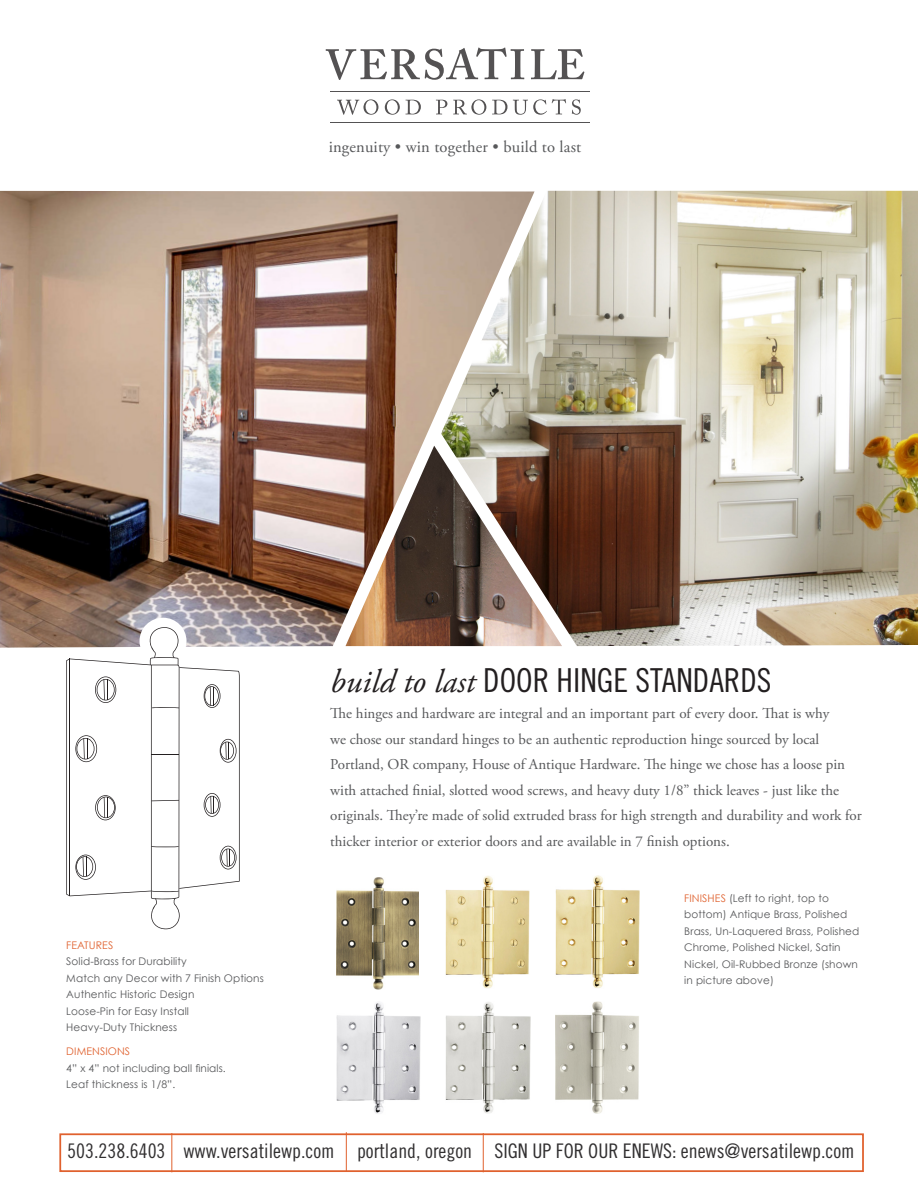
<style>
.page{position:relative;width:918px;height:1188px;background:#fff}
.page>*{position:absolute;margin:0;border:0;box-sizing:border-box;transform-origin:0 0}
.t1{font:33px "Trade Gothic Cond Eighteen";color:#231f20}
.t2{font:20.1px "Trade Gothic Cond Eighteen";color:#312f30}
.t3{font:16.5px "Adobe Garamond Pro";letter-spacing:.01em;color:#57585a}
.t4{font:15px/25.5px "Adobe Garamond Pro";color:#57585a}
.t5{font:10.5px/16.5px "Century Gothic";letter-spacing:.01em;color:#57585a}
.t6{font:10.5px "Century Gothic";letter-spacing:.01em;color:#e0612e}
.s1{font-family:"Adobe Garamond Pro";font-style:italic}
.s2{color:#e0612e}
</style>
<div class="page">
<img style="left:0;top:191px;width:485px;height:457px">
<div style="left:140px;top:618px;width:47px;height:46px;background:#fff;border-radius:50%"></div>
<img style="left:346px;top:446px;width:95px;height:200px">
<img style="left:441px;top:191px;width:477px;height:455px">
<img style="left:336px;top:877px;width:83px;height:113px">
<img style="left:336px;top:1003px;width:84px;height:111px">
<img style="left:446px;top:1002px;width:84px;height:112px">
<img style="left:446px;top:876px;width:84px;height:112px">
<img style="left:555px;top:1002px;width:84px;height:112px">
<img style="left:555px;top:876px;width:85px;height:112px">
<svg style="left:66px;top:627px;width:174px;height:302px"></svg>
<hr style="left:70px;top:659px;width:1px;height:237px;background:#231f20">
<hr style="left:331px;top:91px;width:259px;height:1px;background:#282526">
<hr style="left:331px;top:123px;width:259px;height:1px;background:#282526">
<svg style="left:337px;top:99px;width:41px;height:16px"></svg>
<svg style="left:385px;top:99px;width:15px;height:16px"></svg>
<svg style="left:406px;top:100px;width:15px;height:14px"></svg>
<svg style="left:436px;top:100px;width:11px;height:14px"></svg>
<svg style="left:453px;top:99px;width:33px;height:16px"></svg>
<svg style="left:492px;top:100px;width:15px;height:14px"></svg>
<svg style="left:513px;top:99px;width:53px;height:16px"></svg>
<svg style="left:572px;top:99px;width:9px;height:16px"></svg>
<svg style="left:326px;top:48px;width:198px;height:32px"></svg>
<svg style="left:531px;top:49px;width:53px;height:30px"></svg>
<div style="left:59px;top:1133px;width:805px;height:39px;border:2px solid #e0612e"></div>
<hr style="left:172px;top:1133px;width:1px;height:39px;background:#e0612e">
<hr style="left:346px;top:1132px;width:1px;height:39px;background:#e0612e">
<hr style="left:483px;top:1133px;width:1px;height:39px;background:#e0612e">
<p class="t3" style="left:329px;top:137px;width:254px">ingenuity • win together • build to last</p>
<p class="t6" style="left:66px;top:939px;width:48px">FEATURES</p>
<p class="t5" style="left:66px;top:953px;width:122px">Solid-Brass for Durability</p>
<p class="t5" style="left:66px;top:970px;width:199px">Match any Decor with 7 Finish Options</p>
<p class="t5" style="left:66px;top:986px;width:130px">Authentic Historic Design</p>
<p class="t5" style="left:66px;top:1003px;width:124px">Loose-Pin for Easy Install</p>
<p class="t5" style="left:66px;top:1019px;width:112px">Heavy-Duty Thickness</p>
<p class="t6" style="left:66px;top:1045px;width:65px">DIMENSIONS</p>
<p class="t5" style="left:66px;top:1060px;width:161px">4” x 4” not including ball finials.<br>Leaf thickness is 1/8”.</p>
<p class="t1" style="left:330px;top:660px;width:443px"><span class="s1">build to last</span> DOOR HINGE STANDARDS</p>
<p class="t4" style="left:330px;top:701px;width:533px">The hinges and hardware are integral and an important part of every door. That is why<br>we chose our standard hinges to be an authentic reproduction hinge sourced by local Portland, OR company, House of Antique Hardware. The hinge we chose has a loose pin with attached finial, slotted wood screws, and heavy duty 1/8” thick leaves - just like the originals. They’re made of solid extruded brass for high strength and durability and work for thicker interior or exterior doors and are available in 7 finish options.</p>
<p class="t5" style="left:684px;top:889px;width:177px"><span class="s2">FINISHES</span> (Left to right, top to bottom) Antique Brass, Polished<br>Brass, Un-Laquered Brass, Polished<br>Chrome, Polished Nickel, Satin<br>Nickel, Oil-Rubbed Bronze (shown in picture above)</p>
<p class="t2" style="left:67px;top:1139px;width:789px">503.238.6403 www.versatilewp.com portland, oregon SIGN UP FOR OUR ENEWS: enews@versatilewp.com</p>
</div>
